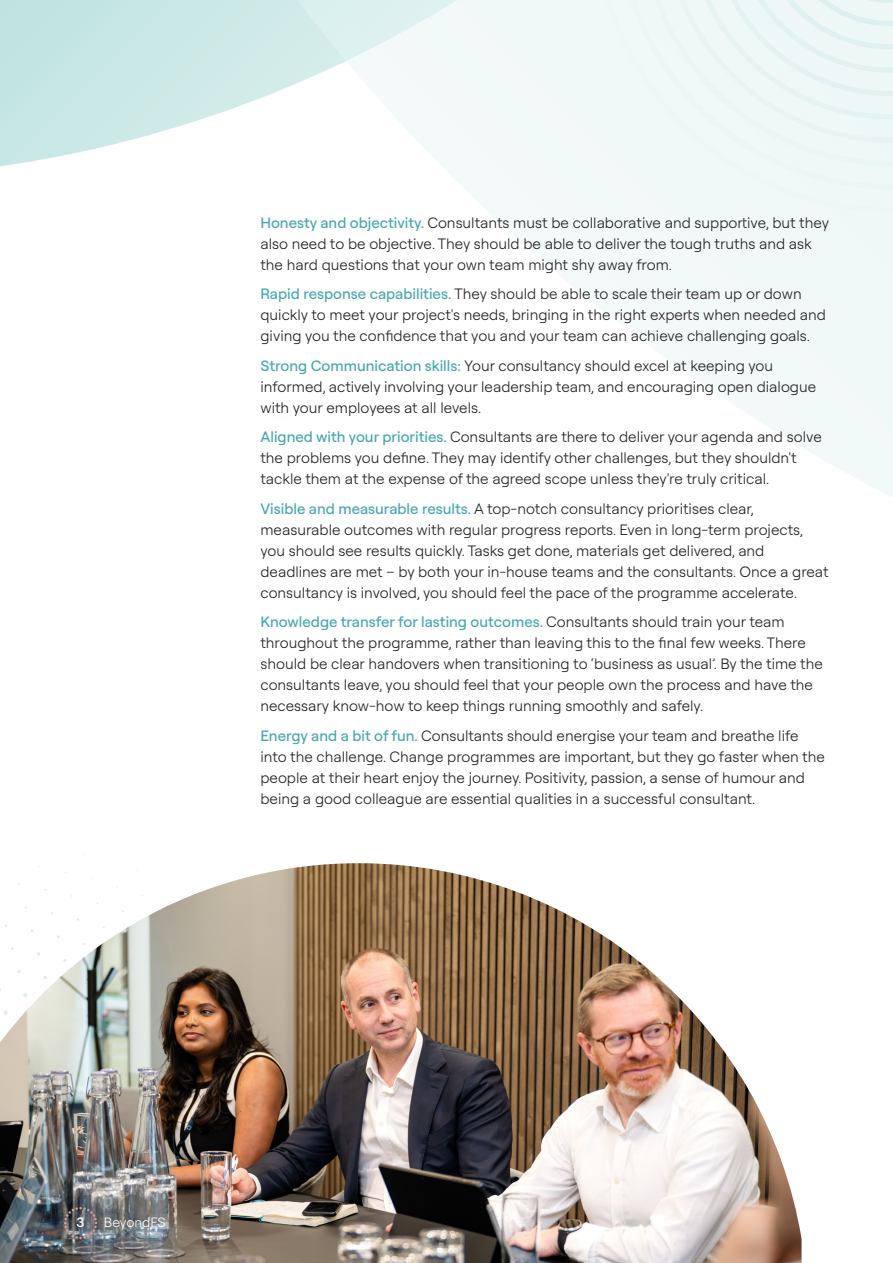
<style>
.page{position:relative;width:893px;height:1263px;background:#fff}
.page>*{position:absolute;margin:0;border:0;box-sizing:border-box;transform-origin:0 0}
.Body_Copy_1{font:300 15px/21px "Roobert";color:#231f20}
.t1{font:300 13.5px "Roobert";color:#fff}
.t2{font:500 13.5px "Roobert";color:#fff}
.s1{font-weight:500;color:#47a7b0}
</style>
<div class="page">
<img style="left:0;top:863px;width:801px;height:400px">
<svg style="left:64px;top:1207px;width:33px;height:32px"></svg>
<svg style="left:455px;top:179px;width:438px;height:318px"></svg>
<div style="left:594px;top:179px;width:299px;height:34px;background:#f0f9f8"></div>
<div style="left:617px;top:179px;width:276px;height:10px;background:#f0f8f8"></div>
<svg style="left:0;top:0;width:893px;height:179px"></svg>
<p class="Body_Copy_1" style="left:260px;top:211px;width:570px"><span class="s1">Honesty and objectivity.</span> Consultants must be collaborative and supportive, but they also need to be objective. They should be able to deliver the tough truths and ask the hard questions that your own team might shy away from.</p>
<p class="Body_Copy_1" style="left:260px;top:283px;width:567px"><span class="s1">Rapid response capabilities.</span> They should be able to scale their team up or down quickly to meet your project's needs, bringing in the right experts when needed and giving you the confidence that you and your team can achieve challenging goals.</p>
<p class="Body_Copy_1" style="left:260px;top:354px;width:557px"><span class="s1">Strong Communication skills:</span> Your consultancy should excel at keeping you informed, actively involving your leadership team, and encouraging open dialogue with your employees at all levels.</p>
<p class="Body_Copy_1" style="left:260px;top:426px;width:563px"><span class="s1">Aligned with your priorities.</span> Consultants are there to deliver your agenda and solve the problems you define. They may identify other challenges, but they shouldn't tackle them at the expense of the agreed scope unless they're truly critical.</p>
<p class="Body_Copy_1" style="left:260px;top:497px;width:570px"><span class="s1">Visible and measurable results.</span> A top-notch consultancy prioritises clear, measurable outcomes with regular progress reports. Even in long-term projects, you should see results quickly. Tasks get done, materials get delivered, and deadlines are met – by both your in-house teams and the consultants. Once a great consultancy is involved, you should feel the pace of the programme accelerate.</p>
<p class="Body_Copy_1" style="left:260px;top:611px;width:564px"><span class="s1">Knowledge transfer for lasting outcomes.</span> Consultants should train your team throughout the programme, rather than leaving this to the final few weeks. There should be clear handovers when transitioning to ‘business as usual’. By the time the consultants leave, you should feel that your people own the process and have the necessary know-how to keep things running smoothly and safely.</p>
<p class="Body_Copy_1" style="left:260px;top:724px;width:566px"><span class="s1">Energy and a bit of fun.</span> Consultants should energise your team and breathe life into the challenge. Change programmes are important, but they go faster when the people at their heart enjoy the journey. Positivity, passion, a sense of humour and being a good colleague are essential qualities in a successful consultant.</p>
<p class="t2" style="left:77px;top:1213px;width:9px">3</p>
<p class="t1" style="left:104px;top:1213px;width:63px">BeyondFS</p>
</div>
